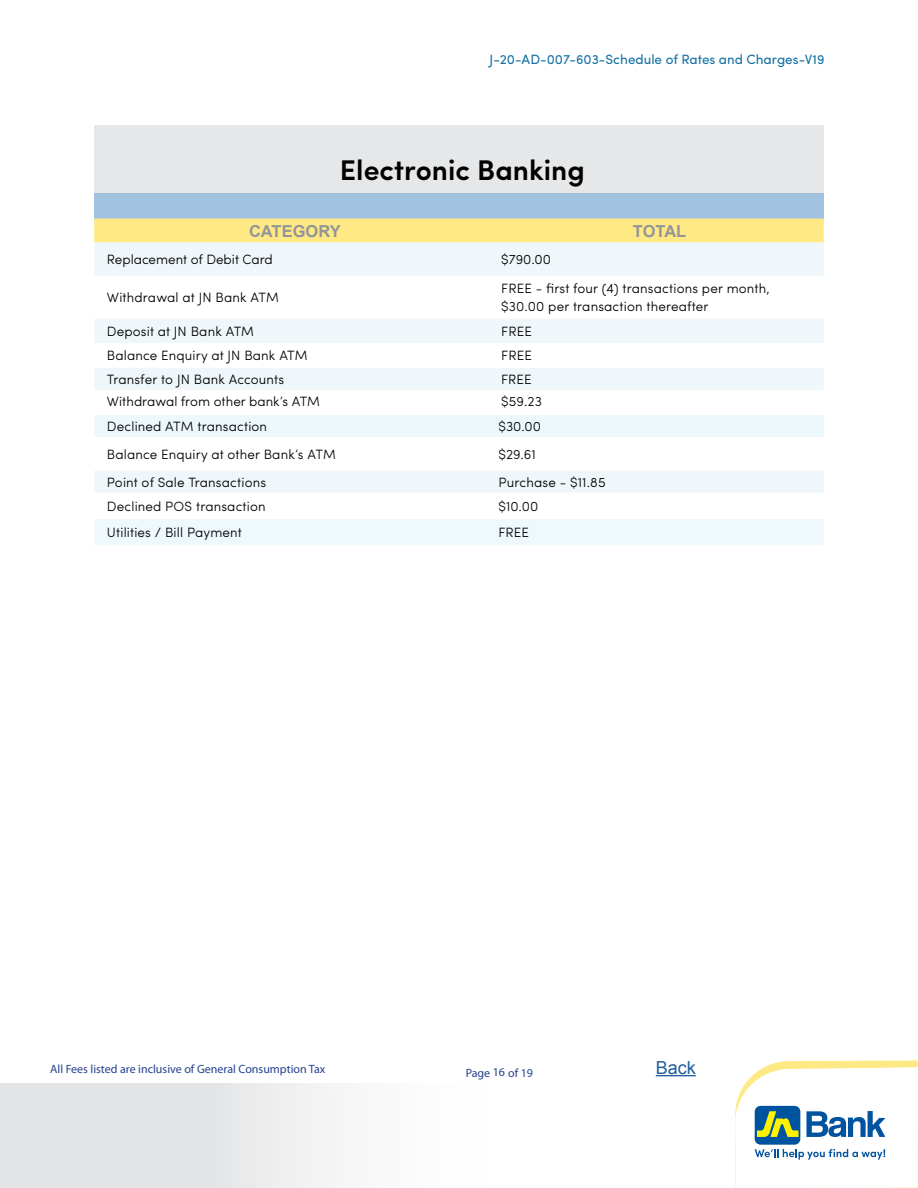
<style>
.page{position:relative;width:918px;height:1188px;background:#fff}
.page>*{position:absolute;margin:0;border:0;box-sizing:border-box;transform-origin:0 0}
.t1{font:600 28.5px "Sofia Pro";color:#000}
.t2{font:18px "Arial";color:#215e9e}
.t3{font:700 16.5px "Arial";color:#939598}
.t4{font:300 13.5px/18px "Sofia Pro";letter-spacing:.01em;color:#000}
.t5{font:13.5px "Sofia Pro";color:#1772a5}
.t6{font:12px "Myriad Pro";color:#25408f}
</style>
<div class="page">
<svg style="left:0;top:1084px;width:340px;height:103px"></svg>
<svg style="left:735px;top:1060px;width:183px;height:128px"></svg>
<div style="left:94px;top:126px;width:730px;height:67px;background:#e6e7e8"></div>
<div style="left:94px;top:193px;width:730px;height:26px;background:#a2c3df"></div>
<div style="left:94px;top:219px;width:730px;height:24px;background:#ffe985"></div>
<div style="left:94px;top:243px;width:730px;height:147px;background:#f0f7fa"></div>
<svg style="left:94px;top:276px;width:730px;height:43px"></svg>
<svg style="left:94px;top:343px;width:730px;height:25px"></svg>
<svg style="left:94px;top:415px;width:730px;height:78px"></svg>
<div style="left:94px;top:519px;width:730px;height:26px;background:#eff9fd"></div>
<hr style="left:656px;top:1075px;width:40px;height:1px;background:#215e9e">
<p class="t5" style="left:490px;top:49px;width:336px">J-20-AD-007-603-Schedule of Rates and Charges-V19</p>
<h1 class="t1" style="left:340px;top:148px;width:246px">Electronic Banking</h1>
<p class="t3" style="left:249px;top:220px;width:93px">CATEGORY</p>
<p class="t3" style="left:633px;top:220px;width:55px">TOTAL</p>
<p class="t4" style="left:107px;top:250px;width:167px">Replacement of Debit Card</p>
<p class="t4" style="left:501px;top:250px;width:51px">$790.00</p>
<p class="t4" style="left:107px;top:288px;width:173px">Withdrawal at JN Bank ATM</p>
<p class="t4" style="left:501px;top:279px;width:270px">FREE - first four (4) transactions per month, $30.00 per transaction thereafter</p>
<p class="t4" style="left:107px;top:321px;width:149px">Deposit at JN Bank ATM</p>
<p class="t4" style="left:501px;top:321px;width:32px">FREE</p>
<p class="t4" style="left:107px;top:346px;width:202px">Balance Enquiry at JN Bank ATM</p>
<p class="t4" style="left:501px;top:346px;width:32px">FREE</p>
<p class="t4" style="left:107px;top:369px;width:179px">Transfer to JN Bank Accounts</p>
<p class="t4" style="left:501px;top:369px;width:32px">FREE</p>
<p class="t4" style="left:107px;top:391px;width:215px">Withdrawal from other bank’s ATM</p>
<p class="t4" style="left:501px;top:391px;width:42px">$59.23</p>
<p class="t4" style="left:107px;top:417px;width:162px">Declined ATM transaction</p>
<p class="t4" style="left:499px;top:417px;width:44px">$30.00</p>
<p class="t4" style="left:107px;top:444px;width:230px">Balance Enquiry at other Bank’s ATM</p>
<p class="t4" style="left:499px;top:444px;width:39px">$29.61</p>
<p class="t4" style="left:107px;top:472px;width:161px">Point of Sale Transactions</p>
<p class="t4" style="left:499px;top:472px;width:109px">Purchase - $11.85</p>
<p class="t4" style="left:107px;top:496px;width:160px">Declined POS transaction</p>
<p class="t4" style="left:499px;top:496px;width:41px">$10.00</p>
<p class="t4" style="left:107px;top:523px;width:137px">Utilities / Bill Payment</p>
<p class="t4" style="left:499px;top:523px;width:32px">FREE</p>
<p class="t6" style="left:50px;top:1061px;width:277px">All Fees listed are inclusive of General Consumption Tax</p>
<p class="t6" style="left:466px;top:1065px;width:69px">Page 16 of 19</p>
<h2 class="t2" style="left:656px;top:1056px;width:42px">Back</h2>
</div>
